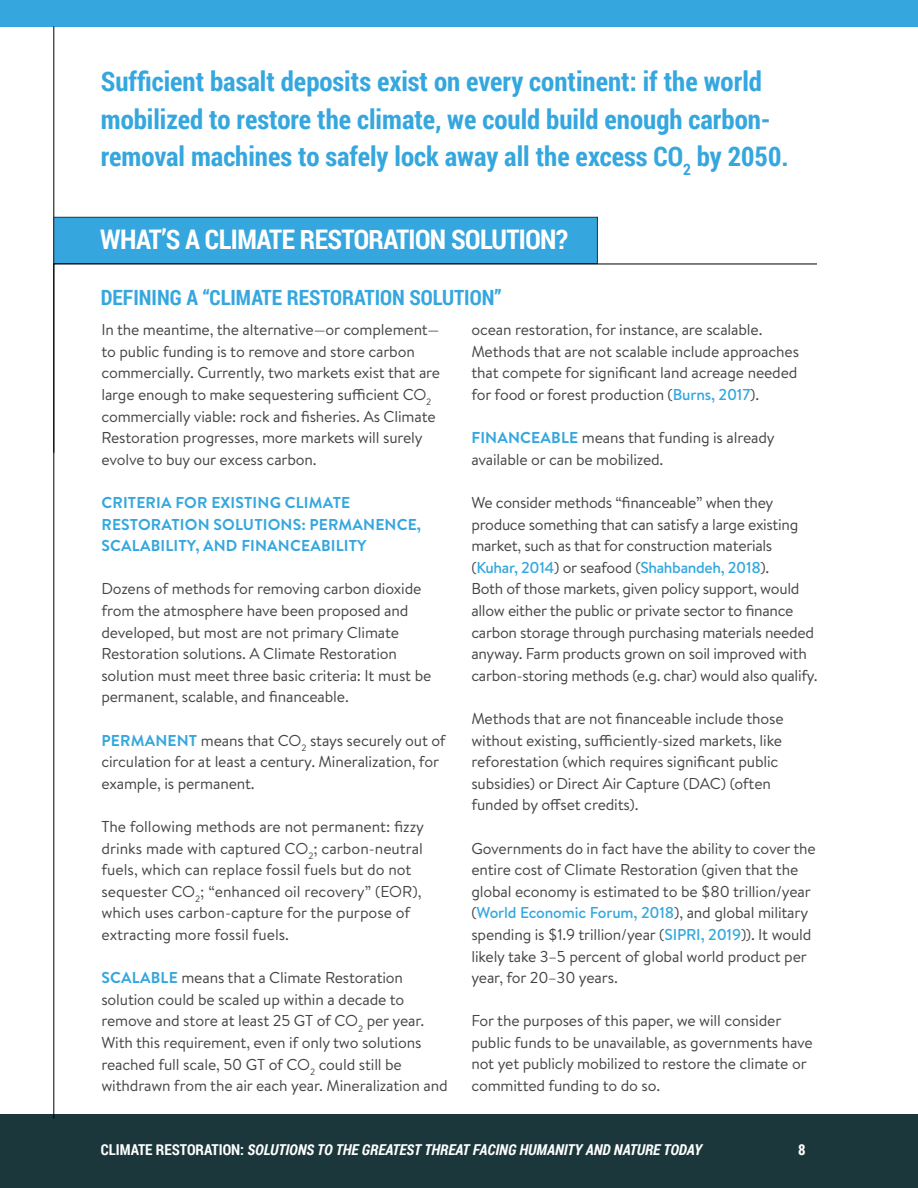
<style>
.page{position:relative;width:918px;height:1188px;background:#fff}
.page>*{position:absolute;margin:0;border:0;box-sizing:border-box;transform-origin:0 0}
.t1{font:700 27px/37.5px "Roboto Condensed";color:#35a7de}
.t2{font:700 27px "Roboto Condensed";letter-spacing:-.02em;color:#fff}
.t3{font:700 21px "Roboto Condensed";color:#35a7de}
.t4{font:15.75px/21.6px "Brandon Text";letter-spacing:-.01em;color:#454445}
.t5{font:700 15.75px/21.6px "Brandon Text";letter-spacing:.01em;color:#35a7de}
.t6{font:italic 700 15px "Roboto Condensed";color:#fff}
.t7{font:700 15px "Roboto Condensed";color:#fff}
.s1{font-weight:700;color:#35a7de}
.s2{font-weight:500;color:#35a7de}
.s3{font-style:normal}
</style>
<div class="page">
<div style="left:0;top:1114px;width:918px;height:74px;background:#1c373b"></div>
<div style="left:0;top:0;width:918px;height:26px;background:#35a7de"></div>
<hr style="left:54px;top:232px;width:1px;height:887px;background:#000">
<hr style="left:54px;top:26px;width:1px;height:206px;background:#000">
<div style="left:54px;top:217px;width:544px;height:47px;background:#35a7de;border:1px solid #1c373b"></div>
<svg style="left:53px;top:264px;width:764px;height:189px"></svg>
<h1 class="t1" style="left:101px;top:62px;width:689px">Sufficient basalt deposits exist on every continent: if the world mobilized to restore the climate, we could build enough carbon&shy;removal machines to safely lock away all the excess CO<sub>2</sub> by 2050.</h1>
<h1 class="t2" style="left:100px;top:220px;width:469px">WHAT’S A CLIMATE RESTORATION SOLUTION?</h1>
<h2 class="t3" style="left:101px;top:282px;width:402px">DEFINING A “CLIMATE RESTORATION SOLUTION”</h2>
<p class="t4" style="left:101px;top:318px;width:340px">In the meantime, the alternative—or complement— to public funding is to remove and store carbon commercially. Currently, two markets exist that are large enough to make sequestering sufficient CO<sub>2 </sub>commercially viable: rock and fisheries. As Climate Restoration progresses, more markets will surely evolve to buy our excess carbon.</p>
<p class="t5" style="left:102px;top:491px;width:321px">CRITERIA FOR EXISTING CLIMATE<br>RESTORATION SOLUTIONS: PERMANENCE,<br>SCALABILITY, AND FINANCEABILITY</p>
<p class="t4" style="left:101px;top:578px;width:332px">Dozens of methods for removing carbon dioxide from the atmosphere have been proposed and developed, but most are not primary Climate Restoration solutions. A Climate Restoration solution must meet three basic criteria: It must be permanent, scalable, and financeable.</p>
<p class="t4" style="left:101px;top:729px;width:346px"><span class="s1">PERMANENT</span> means that CO<sub>2</sub> stays securely out of circulation for at least a century. Mineralization, for example, is permanent.</p>
<p class="t4" style="left:101px;top:815px;width:324px">The following methods are not permanent: fizzy drinks made with captured CO<sub>2</sub>; carbon-neutral fuels, which can replace fossil fuels but do not sequester CO<sub>2</sub>; “enhanced oil recovery” (EOR), which uses carbon-capture for the purpose of extracting more fossil fuels.</p>
<p class="t4" style="left:101px;top:966px;width:348px"><span class="s1">SCALABLE</span> means that a Climate Restoration solution could be scaled up within a decade to remove and store at least 25 GT of CO<sub>2</sub> per year.<br>With this requirement, even if only two solutions reached full scale, 50 GT of CO<sub>2</sub> could still be withdrawn from the air each year. Mineralization and</p>
<p class="t4" style="left:471px;top:318px;width:329px">ocean restoration, for instance, are scalable.<br>Methods that are not scalable include approaches that compete for significant land acreage needed for food or forest production (<span class="s2">Burns, 2017</span>).</p>
<p class="t4" style="left:471px;top:426px;width:305px"><span class="s1">FINANCEABLE</span> means that funding is already available or can be mobilized.</p>
<p class="t4" style="left:471px;top:491px;width:348px">We consider methods “financeable” when they produce something that can satisfy a large existing market, such as that for construction materials (<span class="s2">Kuhar, 2014</span>) or seafood (<span class="s2">Shahbandeh, 2018</span>).<br>Both of those markets, given policy support, would allow either the public or private sector to finance carbon storage through purchasing materials needed anyway. Farm products grown on soil improved with carbon-storing methods (e.g. char) would also qualify.</p>
<p class="t4" style="left:471px;top:707px;width:314px">Methods that are not financeable include those without existing, sufficiently-sized markets, like reforestation (which requires significant public subsidies) or Direct Air Capture (DAC) (often funded by offset credits).</p>
<p class="t4" style="left:471px;top:837px;width:346px">Governments do in fact have the ability to cover the entire cost of Climate Restoration (given that the global economy is estimated to be $80 trillion/year (<span class="s2">World Economic Forum, 2018</span>), and global military spending is $1.9 trillion/year (<span class="s2">SIPRI, 2019</span>)). It would likely take 3–5 percent of global world product per year, for 20–30 years.</p>
<p class="t4" style="left:471px;top:1010px;width:343px">For the purposes of this paper, we will consider public funds to be unavailable, as governments have not yet publicly mobilized to restore the climate or committed funding to do so.</p>
<p class="t6" style="left:101px;top:1139px;width:603px"><span class="s3">CLIMATE RESTORATION:</span> SOLUTIONS TO THE GREATEST THREAT FACING HUMANITY AND NATURE TODAY</p>
<p class="t7" style="left:798px;top:1139px;width:9px">8</p>
</div>
